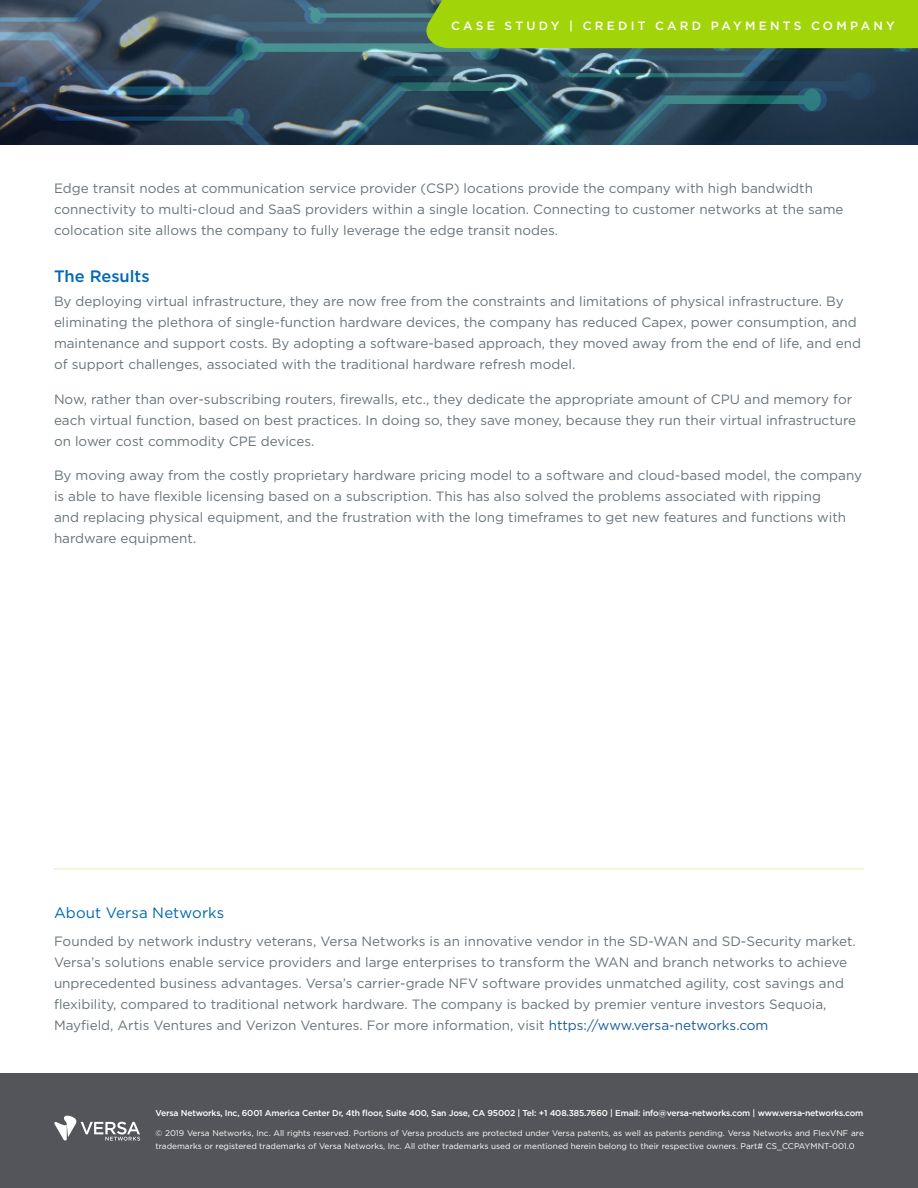
<style>
.page{position:relative;width:918px;height:1188px;background:#fff}
.page>*{position:absolute;margin:0;border:0;box-sizing:border-box;transform-origin:0 0}
.t1{font:500 16.5px "Gotham";color:#0168b3}
.t2{font:15px "Gotham";letter-spacing:.01em;color:#0168b3}
.t3{font:13.5px/21px "Gotham";color:#687379}
.t4{font:500 12px "Gotham";letter-spacing:.27em;color:#fff}
.t5{font:500 8.55px "Gotham";letter-spacing:-.02em;color:#fff}
.t6{font:8.25px/13.5px "Gotham";color:#fff}
.s1{color:#175d9e}
</style>
<div class="page">
<img style="left:0;top:0;width:918px;height:145px">
<div style="left:0;top:1074px;width:918px;height:114px;background:#54555a"></div>
<svg style="left:54px;top:1115px;width:86px;height:26px"></svg>
<hr style="left:54px;top:869px;width:810px;height:1px;background:#e5efb5">
<div style="left:424px;top:0;width:494px;height:49px;background:#a2d40a"></div>
<p class="t4" style="left:451px;top:18px;width:445px">CASE STUDY | CREDIT CARD PAYMENTS COMPANY</p>
<p class="t3" style="left:54px;top:178px;width:791px">Edge transit nodes at communication service provider (CSP) locations provide the company with high bandwidth connectivity to multi-cloud and SaaS providers within a single location. Connecting to customer networks at the same colocation site allows the company to fully leverage the edge transit nodes.</p>
<p class="t1" style="left:54px;top:266px;width:97px">The Results</p>
<p class="t3" style="left:54px;top:291px;width:809px">By deploying virtual infrastructure, they are now free from the constraints and limitations of physical infrastructure. By eliminating the plethora of single-function hardware devices, the company has reduced Capex, power consumption, and maintenance and support costs. By adopting a software-based approach, they moved away from the end of life, and end of support challenges, associated with the traditional hardware refresh model.</p>
<p class="t3" style="left:54px;top:389px;width:804px">Now, rather than over-subscribing routers, firewalls, etc., they dedicate the appropriate amount of CPU and memory for each virtual function, based on best practices. In doing so, they save money, because they run their virtual infrastructure on lower cost commodity CPE devices.</p>
<p class="t3" style="left:54px;top:465px;width:810px">By moving away from the costly proprietary hardware pricing model to a software and cloud-based model, the company is able to have flexible licensing based on a subscription. This has also solved the problems associated with ripping<br>and replacing physical equipment, and the frustration with the long timeframes to get new features and functions with hardware equipment.</p>
<p class="t2" style="left:54px;top:903px;width:172px">About Versa Networks</p>
<p class="t3" style="left:54px;top:930px;width:803px">Founded by network industry veterans, Versa Networks is an innovative vendor in the SD-WAN and SD-Security market.<br>Versa’s solutions enable service providers and large enterprises to transform the WAN and branch networks to achieve unprecedented business advantages. Versa’s carrier-grade NFV software provides unmatched agility, cost savings and flexibility, compared to traditional network hardware. The company is backed by premier venture investors Sequoia, Mayfield, Artis Ventures and Verizon Ventures. For more information, visit <span class="s1">https://www.versa-networks.com</span></p>
<p class="t5" style="left:156px;top:1107px;width:709px">Versa Networks, Inc, 6001 America Center Dr, 4th floor, Suite 400, San Jose, CA 95002 | Tel: +1 408.385.7660 | Email: info@versa-networks.com | www.versa-networks.com</p>
<p class="t6" style="left:156px;top:1126px;width:710px">© 2019 Versa Networks, Inc. All rights reserved. Portions of Versa products are protected under Versa patents, as well as patents pending. Versa Networks and FlexVNF are trademarks or registered trademarks of Versa Networks, Inc. All other trademarks used or mentioned herein belong to their respective owners. Part# CS_CCPAYMNT-001.0</p>
</div>
